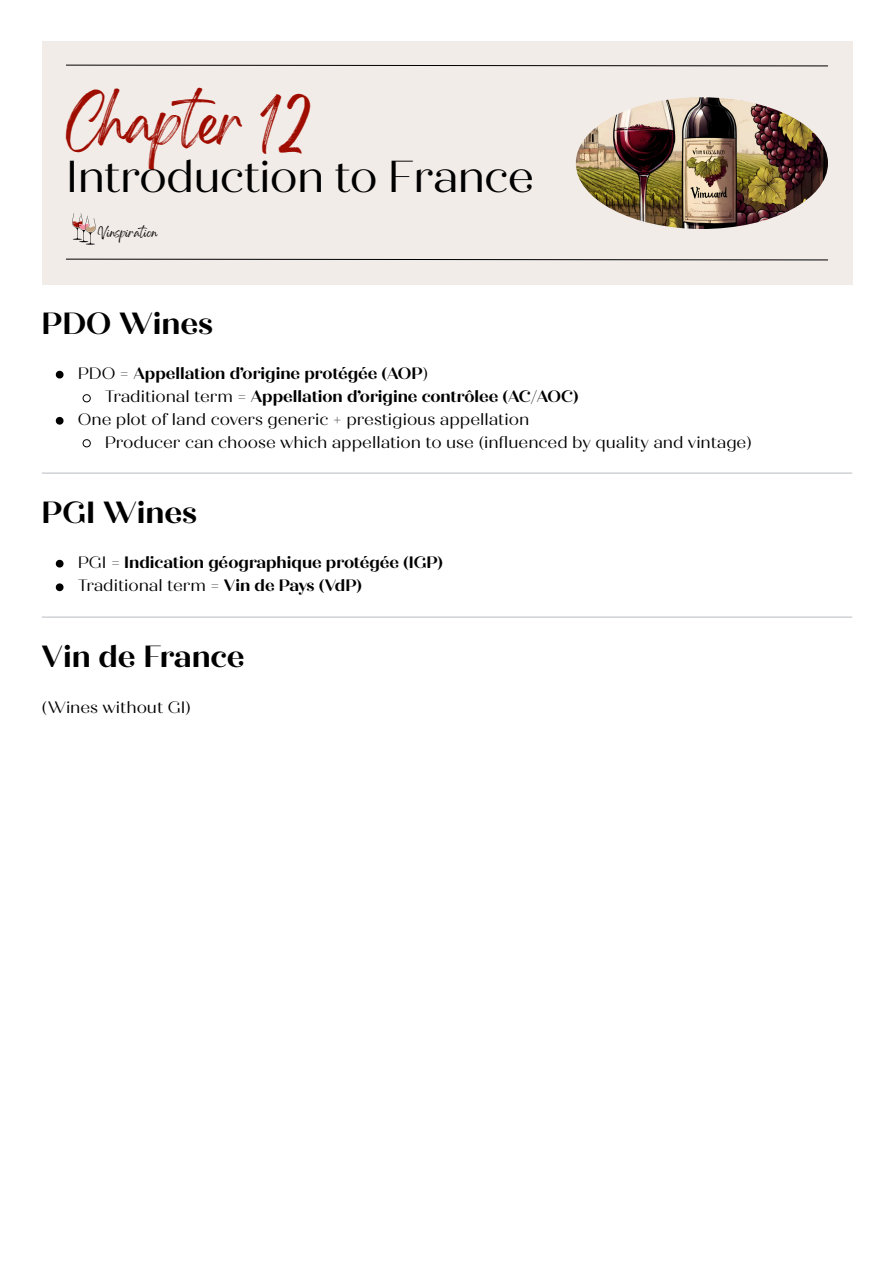
<style>
.page{position:relative;width:894px;height:1263px;background:#fff}
.page>*{position:absolute;margin:0;border:0;box-sizing:border-box;transform-origin:0 0}
.t1{font:44.7px "Quiche Display";letter-spacing:-.025em;color:#000}
.t2{font:43.65px "Gellatio";letter-spacing:-.025em;color:#9f0c00}
.t3{font:700 30.6px "Quiche Display";color:#000}
.t4{font:16.5px "Quiche Display";color:#000}
.t5{font:700 16.5px "Quiche Display";color:#000}
.t6{font:9.15px "Gellatio";color:#000}
.s1{font-weight:400}
.s2{font-weight:700}
</style>
<div class="page">
<div style="left:42px;top:42px;width:810px;height:243px;background:#f2ece8"></div>
<svg style="left:66px;top:64px;width:762px;height:3px"></svg>
<svg style="left:66px;top:258px;width:762px;height:3px"></svg>
<img style="left:575px;top:97px;width:252px;height:132px;border-radius:50%">
<svg style="left:72px;top:213px;width:24px;height:32px"></svg>
<svg style="left:56px;top:371px;width:7px;height:7px"></svg>
<svg style="left:82px;top:394px;width:9px;height:9px"></svg>
<svg style="left:56px;top:417px;width:7px;height:8px"></svg>
<svg style="left:82px;top:439px;width:9px;height:9px"></svg>
<hr style="left:42px;top:472px;width:809px;height:2px;background:#bfc3c8">
<svg style="left:56px;top:560px;width:7px;height:7px"></svg>
<svg style="left:56px;top:583px;width:7px;height:8px"></svg>
<hr style="left:42px;top:616px;width:809px;height:2px;background:#bfc3c8">
<p class="t2" style="left:66px;top:112px;width:247px">Chapter 12</p>
<p class="t1" style="left:66px;top:149px;width:470px">Introduction to France</p>
<p class="t6" style="left:98px;top:230px;width:61px">Vinspiration</p>
<h1 class="t3" style="left:42px;top:305px;width:173px">PDO Wines</h1>
<p class="t5" style="left:78px;top:364px;width:352px"><span class="s1">PDO =</span> Appellation d’origine protégée (AOP<span class="s1">)</span></p>
<p class="t5" style="left:105px;top:386px;width:475px"><span class="s1">Traditional term =</span> Appellation d’origine contrôlee (AC/AOC)</p>
<p class="t4" style="left:78px;top:410px;width:453px">One plot of land covers generic + prestigious appellation</p>
<p class="t4" style="left:105px;top:432px;width:648px">Producer can choose which appellation to use (infl uenced by quality and vintage)</p>
<h1 class="t3" style="left:42px;top:494px;width:157px">PGI Wines</h1>
<p class="t5" style="left:78px;top:553px;width:367px"><span class="s1">PGI =</span> Indication géographique protégée (IGP)</p>
<p class="t4" style="left:78px;top:575px;width:285px">Traditional term = <span class="s2">Vin de Pays (VdP)</span></p>
<h1 class="t3" style="left:42px;top:638px;width:204px">Vin de France</h1>
<p class="t4" style="left:42px;top:698px;width:151px">(Wines without GI)</p>
</div>
